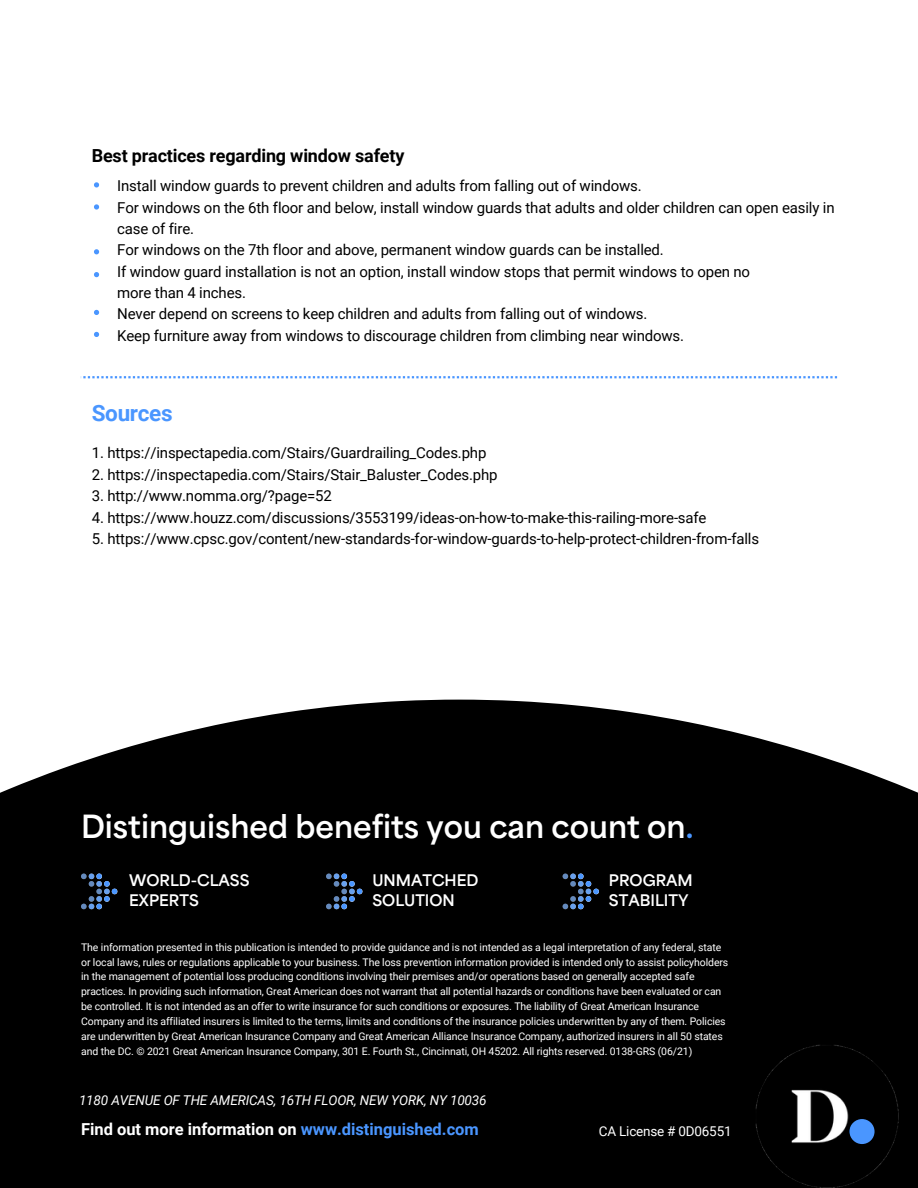
<style>
.page{position:relative;width:918px;height:1188px;background:#fff}
.page>*{position:absolute;margin:0;border:0;box-sizing:border-box;transform-origin:0 0}
.t1{font:800 30px "Area Normal";color:#fff}
.t2{font:700 22.5px "Roboto";letter-spacing:-.015em;color:#4a96ff}
.t3{font:700 18px "Roboto";letter-spacing:-.01em;color:#000}
.t4{font:700 16.5px "Roboto";color:#fff}
.t5{font:15px/21.3px "Roboto";letter-spacing:-.01em;color:#000}
.t6{font:800 15px/20.2px "Area Normal";color:#fff}
.t7{font:italic 13.5px "Roboto";letter-spacing:-.01em;color:#fff}
.t8{font:13.5px "Roboto";letter-spacing:-.015em;color:#fff}
.t9{font:10.5px/14.9px "Roboto";letter-spacing:-.01em;color:#fff}
.s1{color:#4a96ff}
</style>
<div class="page">
<svg style="left:81px;top:376px;width:756px;height:2px"></svg>
<div style="left:0;top:700px;width:918px;height:488px;background:#000"></div>
<img style="left:737px;top:1036px;width:178px;height:152px">
<div style="left:850px;top:1119px;width:25px;height:25px;background:#4a96ff;border-radius:50%"></div>
<svg style="left:81px;top:874px;width:36px;height:35px"></svg>
<svg style="left:326px;top:874px;width:36px;height:35px"></svg>
<svg style="left:563px;top:874px;width:36px;height:35px"></svg>
<svg style="left:94px;top:182px;width:5px;height:5px"></svg>
<svg style="left:94px;top:310px;width:5px;height:5px"></svg>
<svg style="left:94px;top:332px;width:5px;height:5px"></svg>
<svg style="left:94px;top:272px;width:5px;height:5px"></svg>
<svg style="left:94px;top:249px;width:5px;height:5px"></svg>
<svg style="left:94px;top:204px;width:5px;height:6px"></svg>
<h6 class="t3" style="left:92px;top:146px;width:314px">Best practices regarding window safety</h6>
<h6 class="t5" style="left:117px;top:175px;width:719px">Install window guards to prevent children and adults from falling out of windows.<br>For windows on the 6th floor and below, install window guards that adults and older children can open easily in case of fire.<br>For windows on the 7th floor and above, permanent window guards can be installed.<br>If window guard installation is not an option, install window stops that permit windows to open no<br>more than 4 inches.<br>Never depend on screens to keep children and adults from falling out of windows.</h6>
<p class="t5" style="left:117px;top:325px;width:568px">Keep furniture away from windows to discourage children from climbing near windows.</p>
<p class="t2" style="left:92px;top:400px;width:82px">Sources</p>
<h3 class="t5" style="left:92px;top:443px;width:396px">1. https://inspectapedia.com/Stairs/Guardrailing_Codes.php</h3>
<h3 class="t5" style="left:92px;top:464px;width:407px">2. https://inspectapedia.com/Stairs/Stair_Baluster_Codes.php</h3>
<h3 class="t5" style="left:92px;top:485px;width:242px">3. http://www.nomma.org/?page=52</h3>
<h3 class="t5" style="left:92px;top:507px;width:616px">4. https://www.houzz.com/discussions/3553199/ideas-on-how-to-make-this-railing-more-safe</h3>
<p class="t5" style="left:92px;top:528px;width:669px">5. https://www.cpsc.gov/content/new-standards-for-window-guards-to-help-protect-children-from-falls</p>
<p class="t1" style="left:81px;top:814px;width:614px">Distinguished benefits you can count on<span class="s1">.</span></p>
<p class="t6" style="left:129px;top:871px;width:122px">WORLD-CLASS<br>EXPERTS</p>
<h6 class="t6" style="left:372px;top:871px;width:108px">UNMATCHED<br>SOLUTION</h6>
<h6 class="t6" style="left:609px;top:871px;width:85px">PROGRAM<br>STABILITY</h6>
<h1 class="t9" style="left:81px;top:940px;width:649px">The information presented in this publication is intended to provide guidance and is not intended as a legal interpretation of any federal, state or local laws, rules or regulations applicable to your business. The loss prevention information provided is intended only to assist policyholders in the management of potential loss producing conditions involving their premises and/or operations based on generally accepted safe practices. In providing such information, Great American does not warrant that all potential hazards or conditions have been evaluated or can be controlled. It is not intended as an offer to write insurance for such conditions or exposures. The liability of Great American Insurance Company and its affiliated insurers is limited to the terms, limits and conditions of the insurance policies underwritten by any of them. Policies are underwritten by Great American Insurance Company and Great American Alliance Insurance Company, authorized insurers in all 50 states and the DC. © 2021 Great American Insurance Company, 301 E. Fourth St., Cincinnati, OH 45202. All rights reserved. 0138-GRS (06/21)</h1>
<h2 class="t7" style="left:79px;top:1093px;width:409px">1180 AVENUE OF THE AMERICAS, 16TH FLOOR, NEW YORK, NY 10036</h2>
<p class="t4" style="left:81px;top:1120px;width:399px">Find out more information on <span class="s1">www.distinguished.com</span></p>
<p class="t8" style="left:599px;top:1123px;width:134px">CA License # 0D06551</p>
</div>
